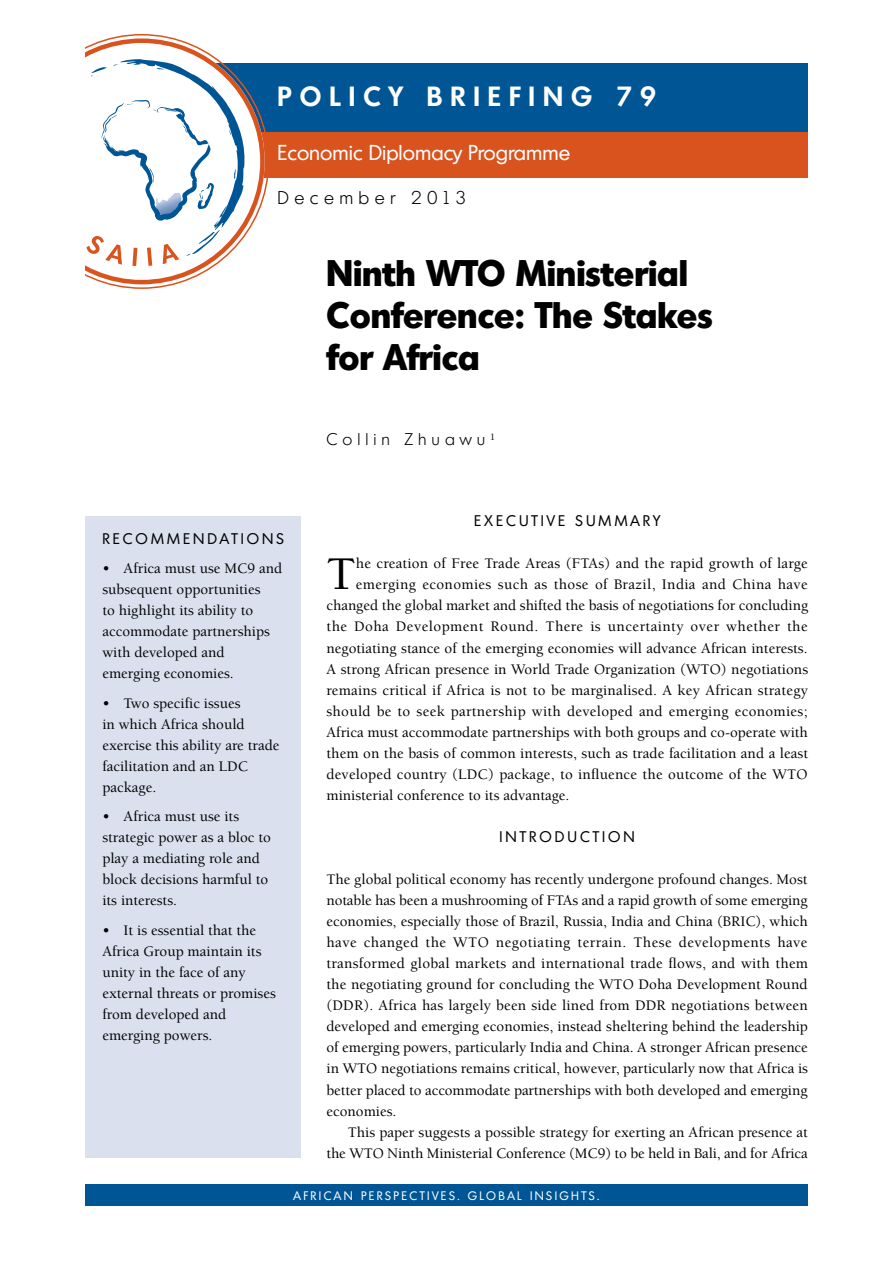
<style>
.page{position:relative;width:893px;height:1263px;background:#fff}
.page>*{position:absolute;margin:0;border:0;box-sizing:border-box;transform-origin:0 0}
.t1{font:500 48.15px "Berkeley Std";color:#000}
.t2{font:700 36px/42px "Montreal";color:#000}
.t3{font:600 27px "Montreal";letter-spacing:.3em;color:#fff}
.t4{font:21px "Montreal";color:#fff}
.t5{font:300 18px "Montreal";letter-spacing:.3em;color:#000}
.t6{font:300 16.5px "Montreal";letter-spacing:.3em;color:#000}
.t7{font:500 15px/21px "Berkeley Std";color:#000}
.t8{font:500 15px "Berkeley Std";letter-spacing:.02em;color:#000}
.t9{font:500 15px "Berkeley Std";letter-spacing:.03em;color:#000}
.t10{font:500 15px "Berkeley Std";letter-spacing:.025em;color:#000}
.t11{font:15px "Montreal";letter-spacing:.2em;color:#000}
.t12{font:12px "Montreal";letter-spacing:.2em;color:#fff}
</style>
<div class="page">
<div style="left:108px;top:63px;width:700px;height:72px;background:#005695"></div>
<div style="left:108px;top:132px;width:700px;height:45px;background:#d9531e"></div>
<div style="left:85px;top:516px;width:216px;height:642px;background:#dae0ee"></div>
<svg style="left:107px;top:34px;width:162px;height:255px"></svg>
<div style="left:85px;top:1184px;width:723px;height:21px;background:#005695"></div>
<svg style="left:85px;top:38px;width:180px;height:246px"></svg>
<h3 class="t3" style="left:278px;top:79px;width:380px">POLICY BRIEFING 79</h3>
<h3 class="t4" style="left:278px;top:140px;width:294px">ECONOMIC DIPLOMACY PROGRAMME</h3>
<p class="t5" style="left:278px;top:187px;width:190px">December 2013</p>
<h2 class="t2" style="left:326px;top:251px;width:388px">Ninth WTO Ministerial<br>Conference: The Stakes for Africa</h2>
<p class="t6" style="left:326px;top:430px;width:170px">Collin Zhuawu <sup>1</sup></p>
<p class="t11" style="left:102px;top:529px;width:63px">RECOMME</p>
<p class="t11" style="left:193px;top:529px;width:92px">NDATIONS</p>
<p class="t7" style="left:102px;top:558px;width:181px">• Africa must use MC9 and subsequent opportunities<br>to highlight its ability to accommodate partnerships with developed and emerging economies.</p>
<p class="t7" style="left:102px;top:693px;width:179px">• Two specific issues<br>in which Africa should exercise this ability are trade facilitation and an LDC package.</p>
<p class="t7" style="left:102px;top:806px;width:170px">• Africa must use its strategic power as a bloc to play a mediating role and block decisions harmful to its interests.</p>
<p class="t7" style="left:102px;top:920px;width:175px">• It is essential that the<br>Africa Group maintain its unity in the face of any external threats or promises from developed and emerging powers.</p>
<p class="t11" style="left:474px;top:512px;width:187px">EXECUTIV E SUMMARY</p>
<h1 class="t1" style="left:326px;top:549px;width:31px">T</h1>
<p class="t7" style="left:356px;top:553px;width:453px">he creation of Free Trade Areas (FTAs) and the rapid growth of large</p>
<p class="t10" style="left:356px;top:577px;width:453px">emerging economies such as those of Brazil, India and China have</p>
<p class="t7" style="left:326px;top:595px;width:483px">changed the global market and shifted the basis of negotiations for concluding</p>
<p class="t9" style="left:326px;top:619px;width:483px">the Doha Development Round. There is uncertainty over whether the</p>
<p class="t7" style="left:326px;top:638px;width:483px">negotiating stance of the emerging economies will advance African interests.</p>
<p class="t7" style="left:326px;top:659px;width:483px">A strong African presence in World Trade Organization (WTO) negotiations</p>
<p class="t7" style="left:326px;top:680px;width:483px">remains critical if Africa is not to be marginalised. A key African strategy</p>
<p class="t8" style="left:326px;top:703px;width:483px">should be to seek partnership with developed and emerging economies;</p>
<p class="t7" style="left:326px;top:722px;width:483px">Africa must accommodate partnerships with both groups and co-operate with</p>
<p class="t7" style="left:326px;top:743px;width:483px">them on the basis of common interests, such as trade facilitation and a least</p>
<p class="t7" style="left:326px;top:764px;width:482px">developed country (LDC) package, to influence the outcome of the WTO</p>
<p class="t7" style="left:326px;top:785px;width:244px">ministerial conference to its advantage.</p>
<p class="t11" style="left:500px;top:827px;width:12px">INTRO</p>
<p class="t11" style="left:555px;top:827px;width:37px">DUCTION</p>
<p class="t7" style="left:326px;top:869px;width:483px;text-align:justify">The global political economy has recently undergone profound changes. Most notable has been a mushrooming of FTAs and a rapid growth of some emerging economies, especially those of Brazil, Russia, India and China (BRIC), which have changed the WTO negotiating terrain. These developments have transformed global markets and international trade flows, and with them the negotiating ground for concluding the WTO Doha Development Round (DDR). Africa has largely been side lined from DDR negotiations between developed and emerging economies, instead sheltering behind the leadership of emerging powers, particularly India and China. A stronger African presence in WTO negotiations remains critical, however, particularly now that Africa is better placed to accommodate partnerships with both developed and emerging economies.</p>
<p class="t7" style="left:326px;top:1122px;width:483px;text-align:right">This paper suggests a possible strategy for exerting an African presence at the WTO Ninth Ministerial Conference (MC9) to be held in Bali, and for Africa</p>
<p class="t12" style="left:294px;top:1188px;width:307px">AFRICAN PE RSPE CTIVES. GLOBAL INSIG HTS.</p>
</div>
